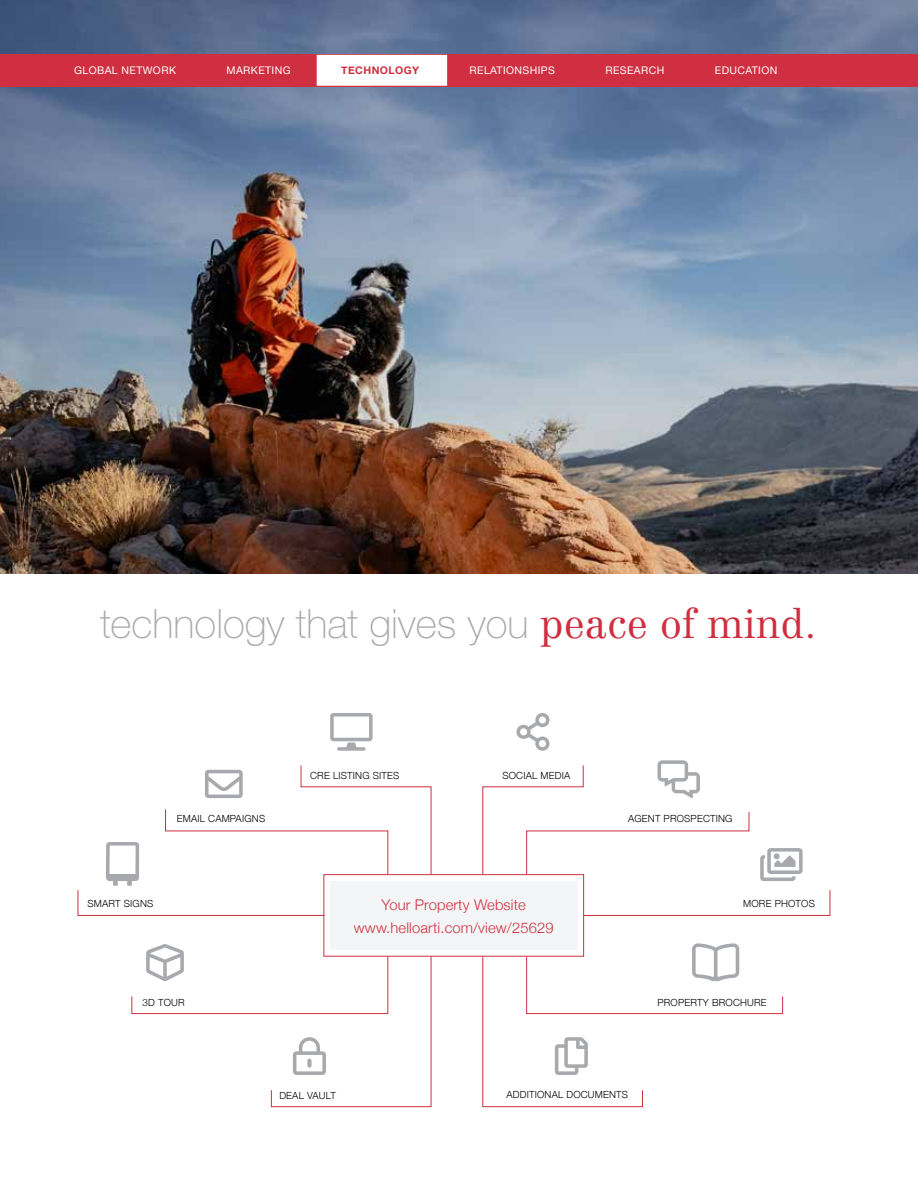
<style>
.page{position:relative;width:918px;height:1188px;background:#fff}
.page>*{position:absolute;margin:0;border:0;box-sizing:border-box;transform-origin:0 0}
.t1{font:100 40.5px "Helvetica Neue LT Std";color:#a7a9ac}
.t2{font:300 14.7px/23px "Helvetica Neue";letter-spacing:.01em;color:#cf2f40;text-align:center}
.t3{font:10.5px "Helvetica Neue";letter-spacing:.04em;color:#fff}
.t4{font:700 10.5px "Helvetica Neue";letter-spacing:.04em;color:#cf2f40}
.t5{font:300 9.75px "Helvetica Neue";letter-spacing:.02em;color:#000}
.s1{font-family:"Centennial LT Std";font-weight:300;color:#cf2f40}
</style>
<div class="page">
<img style="left:0;top:0;width:918px;height:573px">
<div style="left:0;top:54px;width:918px;height:33px;background:#cf2f40"></div>
<div style="left:317px;top:55px;width:130px;height:31px;background:#fff;border:2px solid #fff"></div>
<div style="left:330px;top:881px;width:247px;height:69px;background:#f3f5f6"></div>
<div style="left:324px;top:874px;width:260px;height:82px;border:1px solid #cf2f40"></div>
<svg style="left:583px;top:890px;width:247px;height:26px"></svg>
<svg style="left:760px;top:848px;width:43px;height:33px"></svg>
<svg style="left:517px;top:713px;width:33px;height:38px"></svg>
<svg style="left:330px;top:713px;width:43px;height:38px"></svg>
<svg style="left:482px;top:943px;width:301px;height:164px"></svg>
<svg style="left:482px;top:760px;width:267px;height:115px"></svg>
<svg style="left:131px;top:944px;width:300px;height:163px"></svg>
<svg style="left:78px;top:765px;width:353px;height:151px"></svg>
<p class="t3" style="left:74px;top:63px;width:103px">GLOBAL NETWORK</p>
<p class="t3" style="left:227px;top:63px;width:66px">MARKETING</p>
<p class="t4" style="left:341px;top:62px;width:79px">TECHNOLOGY</p>
<p class="t3" style="left:470px;top:63px;width:87px">RELATIONSHIPS</p>
<p class="t3" style="left:605px;top:63px;width:60px">RESEARCH</p>
<p class="t3" style="left:715px;top:63px;width:64px">EDUCATION</p>
<h1 class="t1" style="left:100px;top:600px;width:718px">technology that gives you <span class="s1">peace of mind.</span></h1>
<p class="t5" style="left:310px;top:767px;width:91px">CRE LISTING SITES</p>
<p class="t5" style="left:502px;top:767px;width:69px">SOCIAL MEDIA</p>
<p class="t5" style="left:177px;top:811px;width:90px">EMAIL CAMPAIGNS</p>
<p class="t5" style="left:628px;top:811px;width:106px">AGENT PROSPECTING</p>
<h2 class="t2" style="left:354px;top:892px;width:201px">Your Property Website www.helloarti.com/view/25629</h2>
<p class="t5" style="left:87px;top:896px;width:67px">SMART SIGNS</p>
<p class="t5" style="left:743px;top:896px;width:73px">MORE PHOTOS</p>
<p class="t5" style="left:143px;top:994px;width:44px">3D TOUR</p>
<p class="t5" style="left:657px;top:994px;width:111px">PROPERTY BROCHURE</p>
<p class="t5" style="left:279px;top:1088px;width:58px">DEAL VAULT</p>
<p class="t5" style="left:506px;top:1086px;width:123px">ADDITIONAL DOCUMENTS</p>
</div>
